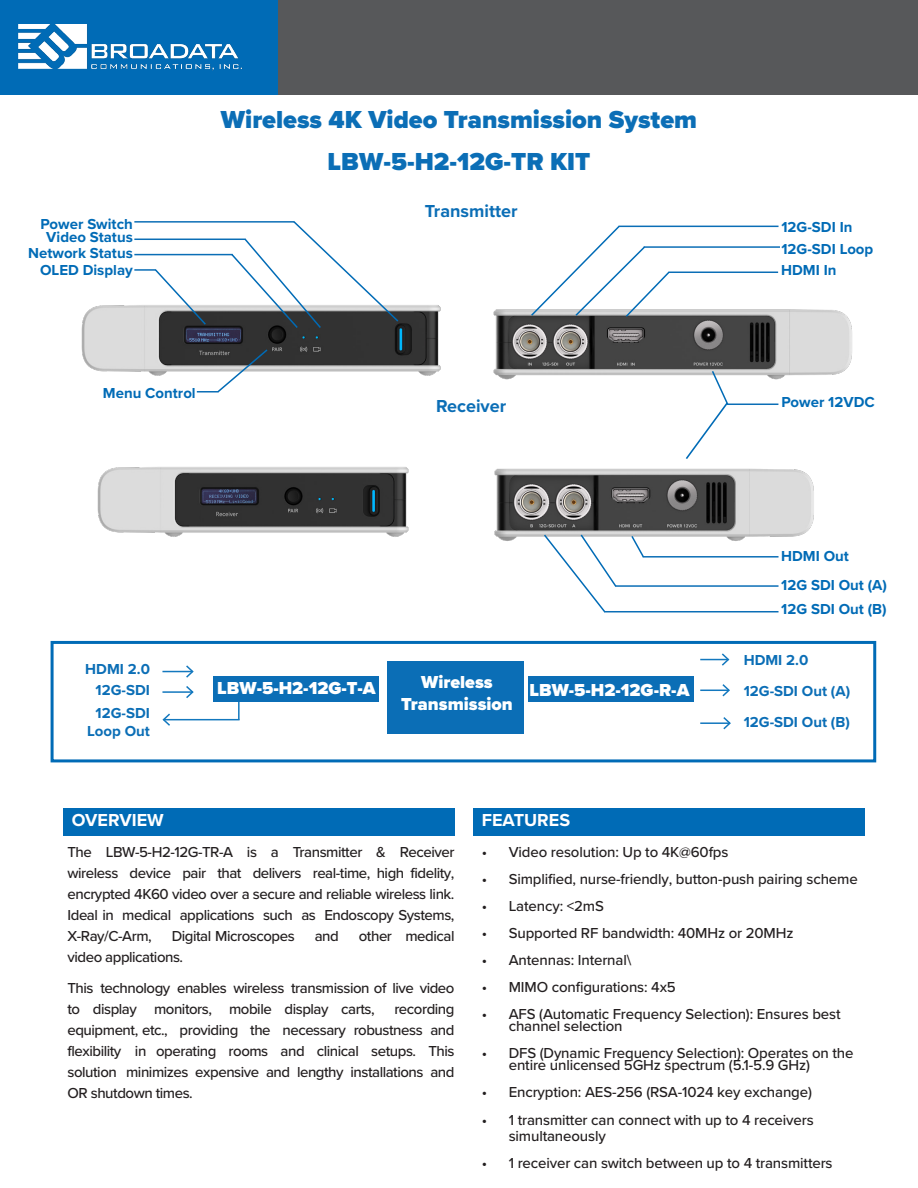
<style>
.page{position:relative;width:918px;height:1188px;background:#fff}
.page>*{position:absolute;margin:0;border:0;box-sizing:border-box;transform-origin:0 0}
.t1{font:900 25.5px/42px "Proxima Nova";color:#0b6eb6;text-align:center}
.t2{font:900 18px "Proxima Nova";color:#fff}
.t3{font:700 18px "Proxima Nova";color:#0b6eb6}
.t4{font:700 18px "Proxima Nova";color:#fff}
.Overview_Title{font:500 15px/21px "Proxima Nova";letter-spacing:-.01em;color:#231f20}
.Overview_Title-2{font:500 15px/30.8px "Proxima Nova";letter-spacing:-.03em;color:#231f20}
.t5{font:700 15px "Proxima Nova";color:#006bb6}
.t6{font:700 15px/30.9px "Proxima Nova";color:#0b6eb6}
</style>
<div class="page">
<div style="left:0;top:1px;width:279px;height:94px;background:#006bb6"></div>
<div style="left:279px;top:0;width:639px;height:95px;background:#57585a"></div>
<img style="left:18px;top:24px;width:225px;height:47px">
<div style="left:63px;top:808px;width:392px;height:27px;background:#006bb6"></div>
<div style="left:473px;top:808px;width:391px;height:27px;background:#006bb6"></div>
<img style="left:81px;top:305px;width:360px;height:71px">
<img style="left:493px;top:309px;width:359px;height:71px">
<img style="left:494px;top:468px;width:320px;height:73px">
<hr style="left:134px;top:254px;width:99px;height:1px;background:#0b6eb6">
<hr style="left:134px;top:239px;width:112px;height:1px;background:#0b6eb6">
<hr style="left:134px;top:221px;width:160px;height:2px;background:#0b6eb6">
<svg style="left:230px;top:221px;width:170px;height:109px"></svg>
<svg style="left:153px;top:269px;width:54px;height:57px"></svg>
<hr style="left:134px;top:269px;width:22px;height:2px;background:#0b6eb6">
<svg style="left:216px;top:348px;width:53px;height:45px"></svg>
<hr style="left:197px;top:391px;width:21px;height:2px;background:#0b6eb6">
<hr style="left:619px;top:226px;width:160px;height:1px;background:#0b6eb6">
<hr style="left:644px;top:246px;width:136px;height:2px;background:#0b6eb6">
<svg style="left:542px;top:533px;width:76px;height:80px"></svg>
<hr style="left:615px;top:585px;width:164px;height:2px;background:#0b6eb6">
<hr style="left:604px;top:611px;width:175px;height:1px;background:#0b6eb6">
<div style="left:51px;top:641px;width:825px;height:121px;border:3px solid #006bb6"></div>
<div style="left:387px;top:662px;width:137px;height:72px;background:#0b6eb6"></div>
<div style="left:529px;top:676px;width:165px;height:26px;background:#0b6eb6"></div>
<hr style="left:162px;top:671px;width:31px;height:1px;background:#1378be">
<hr style="left:162px;top:691px;width:31px;height:2px;background:#1378be">
<svg style="left:184px;top:665px;width:10px;height:33px"></svg>
<svg style="left:238px;top:702px;width:2px;height:17px"></svg>
<hr style="left:164px;top:719px;width:76px;height:1px;background:#1378be">
<svg style="left:162px;top:713px;width:10px;height:13px"></svg>
<svg style="left:700px;top:653px;width:30px;height:13px"></svg>
<svg style="left:700px;top:684px;width:30px;height:13px"></svg>
<hr style="left:700px;top:722px;width:30px;height:2px;background:#1378be">
<svg style="left:722px;top:717px;width:9px;height:13px"></svg>
<img style="left:97px;top:467px;width:312px;height:70px">
<div style="left:213px;top:676px;width:166px;height:26px;background:#0b6eb6"></div>
<hr style="left:643px;top:556px;width:136px;height:2px;background:#0b6eb6">
<svg style="left:630px;top:534px;width:15px;height:24px"></svg>
<hr style="left:727px;top:404px;width:51px;height:1px;background:#0b6eb6">
<hr style="left:669px;top:272px;width:109px;height:1px;background:#0b6eb6">
<svg style="left:530px;top:225px;width:141px;height:93px"></svg>
<svg style="left:673px;top:369px;width:67px;height:90px"></svg>
<p class="t5" style="left:41px;top:213px;width:94px">Power Switch</p>
<p class="t5" style="left:46px;top:226px;width:88px">Video Status</p>
<p class="t5" style="left:28px;top:242px;width:106px">Network Status</p>
<p class="t5" style="left:40px;top:259px;width:94px">OLED Display</p>
<p class="t1" style="left:221px;top:98px;width:478px">Wireless 4K Video Transmission System<br>LBW-5-H2-12G-TR KIT</p>
<p class="t3" style="left:425px;top:197px;width:95px">Transmitter</p>
<p class="t5" style="left:103px;top:381px;width:94px">Menu Control</p>
<p class="t3" style="left:436px;top:393px;width:72px">Receiver</p>
<p class="t5" style="left:781px;top:216px;width:72px">12G-SDI In</p>
<p class="t5" style="left:781px;top:238px;width:93px">12G-SDI Loop</p>
<p class="t5" style="left:781px;top:259px;width:57px">HDMI In</p>
<p class="t5" style="left:781px;top:391px;width:95px">Power 12VDC</p>
<p class="t6" style="left:85px;top:653px;width:66px">HDMI 2.0</p>
<p class="t6" style="left:96px;top:675px;width:56px">12G-SDI</p>
<p class="t6" style="left:96px;top:697px;width:56px">12G-SDI</p>
<p class="t6" style="left:87px;top:715px;width:64px">Loop Out</p>
<p class="t2" style="left:217px;top:675px;width:160px">LBW-5-H2-12G-T-A</p>
<p class="t2" style="left:421px;top:669px;width:73px">Wireless</p>
<p class="t2" style="left:401px;top:691px;width:113px">Transmission</p>
<p class="t2" style="left:530px;top:677px;width:161px">LBW-5-H2-12G-R-A</p>
<p class="t4" style="left:72px;top:806px;width:93px">OVERVIEW</p>
<p class="t4" style="left:482px;top:806px;width:90px">FEATURES</p>
<p class="t5" style="left:781px;top:544px;width:69px">HDMI Out</p>
<p class="t5" style="left:781px;top:574px;width:107px">12G SDI Out (A)</p>
<p class="t5" style="left:781px;top:598px;width:107px">12G SDI Out (B)</p>
<p class="t6" style="left:744px;top:644px;width:108px">HDMI 2.0<br>12G-SDI Out (A)<br>12G-SDI Out (B)</p>
<p class="Overview_Title" style="left:68px;top:841px;width:389px;text-align:justify">The LBW-5-H2-12G-TR-A is a Transmitter &amp; Receiver wireless device pair that delivers real-time, high fidelity, encrypted 4K60 video over a secure and reliable wireless link.<br>Ideal in medical applications such as Endoscopy Systems, X-Ray/C-Arm,</p>
<p class="Overview_Title-2" style="left:172px;top:920px;width:125px">Digital Microscopes</p>
<p class="Overview_Title" style="left:315px;top:925px;width:26px">and</p>
<p class="Overview_Title-2" style="left:359px;top:920px;width:97px">other medical</p>
<p class="Overview_Title-2" style="left:68px;top:941px;width:389px">video applications.<br>This technology enables wireless transmission of live video</p>
<p class="Overview_Title-2" style="left:68px;top:993px;width:309px">to display monitors, mobile display carts,</p>
<p class="Overview_Title" style="left:68px;top:998px;width:389px;text-align:justify;text-indent:327px">recording equipment, etc., providing the necessary robustness and flexibility in operating rooms and clinical setups. This solution minimizes expensive and lengthy installations and OR shutdown times.</p>
<p class="Overview_Title" style="left:482px;top:841px;width:248px">• Video resolution: Up to 4K@60fps</p>
<p class="Overview_Title" style="left:482px;top:868px;width:377px">• Simplified, nurse-friendly, button-push pairing scheme</p>
<p class="Overview_Title" style="left:482px;top:895px;width:124px">• Latency: &lt;2mS</p>
<p class="Overview_Title" style="left:482px;top:922px;width:313px">• Supported RF bandwidth: 40MHz or 20MHz</p>
<p class="Overview_Title" style="left:482px;top:949px;width:151px">• Antennas: Internal\</p>
<p class="Overview_Title" style="left:482px;top:976px;width:196px">• MIMO configurations: 4x5</p>
<p class="Overview_Title" style="left:509px;top:1008px;width:333px;line-height:11.7px;text-indent:-27px">• AFS (Automatic Frequency Selection): Ensures best channel selection</p>
<p class="Overview_Title" style="left:509px;top:1046px;width:346px;line-height:12.6px;text-indent:-27px">• DFS (Dynamic Frequency Selection): Operates on the entire unlicensed 5GHz spectrum (5.1-5.9 GHz)</p>
<p class="Overview_Title" style="left:482px;top:1081px;width:332px">• Encryption: AES-256 (RSA-1024 key exchange)</p>
<p class="Overview_Title" style="left:509px;top:1111px;width:306px;line-height:16.6px;text-indent:-27px">• 1 transmitter can connect with up to 4 receivers simultaneously</p>
<p class="Overview_Title" style="left:482px;top:1152px;width:352px">• 1 receiver can switch between up to 4 transmitters</p>
</div>
